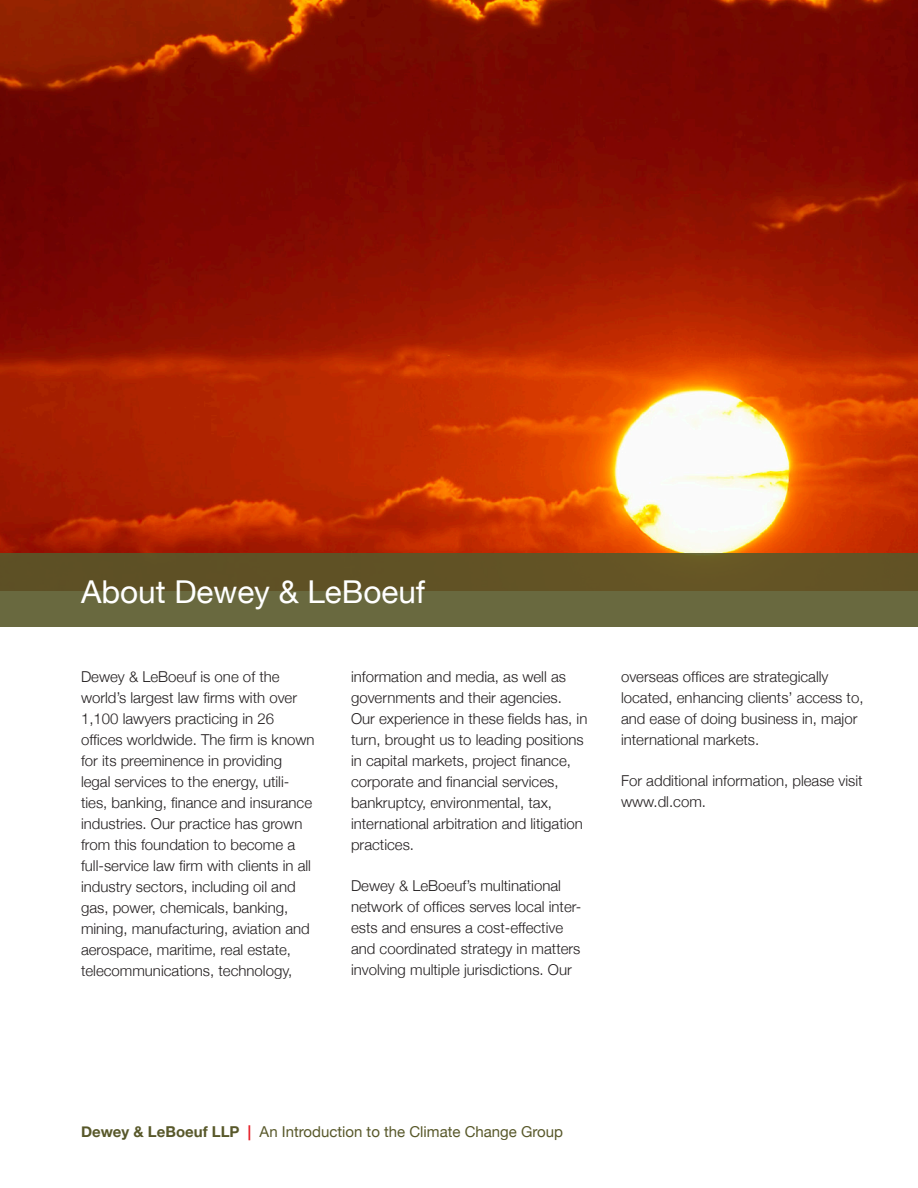
<style>
.page{position:relative;width:918px;height:1188px;background:#fff}
.page>*{position:absolute;margin:0;border:0;box-sizing:border-box;transform-origin:0 0}
._01_Brochure_Title{font:31.5px "Helvetica Neue";color:#fff}
._03b_Body{font:300 15px/21px "Helvetica Neue";color:#231f20}
._09b_Footer_Text__Da{font:15px "Helvetica Neue";color:#58582a}
.s1{font-weight:700}
.s2{font-weight:700;color:#e51a23}
</style>
<div class="page">
<img style="left:0;top:0;width:918px;height:554px">
<div style="left:0;top:554px;width:918px;height:73px;background:linear-gradient(to right,#635c32,#675f32)"></div>
<p class="_01_Brochure_Title" style="left:81px;top:573px;width:346px">About Dewey &amp; LeBoeuf</p>
<p class="_03b_Body" style="left:81px;top:666px;width:235px">Dewey &amp; LeBoeuf is one of the world’s largest law firms with over 1,100 lawyers practicing in 26 offices worldwide. The firm is known for its preeminence in providing legal services to the energy, utili&shy;ties, banking, finance and insurance industries. Our practice has grown from this foundation to become a full-service law firm with clients in all industry sectors, including oil and gas, power, chemicals, banking, mining, manufacturing, aviation and aerospace, maritime, real estate, telecommunications, technology,</p>
<p class="_03b_Body" style="left:351px;top:666px;width:238px">information and media, as well as governments and their agencies.<br>Our experience in these fields has, in turn, brought us to leading positions in capital markets, project finance, corporate and financial services, bankruptcy, environmental, tax, international arbitration and litigation practices.</p>
<p class="_03b_Body" style="left:351px;top:875px;width:232px">Dewey &amp; LeBoeuf’s multinational network of offices serves local inter&shy;ests and ensures a cost-effective and coordinated strategy in matters involving multiple jurisdictions. Our</p>
<p class="_03b_Body" style="left:621px;top:666px;width:244px">overseas offices are strategically located, enhancing clients’ access to, and ease of doing business in, major international markets.</p>
<p class="_03b_Body" style="left:621px;top:770px;width:243px">For additional information, please visit www.dl.com.</p>
<p class="_09b_Footer_Text__Da" style="left:81px;top:1123px;width:484px"><span class="s1">Dewey &amp; LeBoeuf LLP</span> <span class="s2">|</span> An Introduction to the Climate Change Group</p>
</div>
